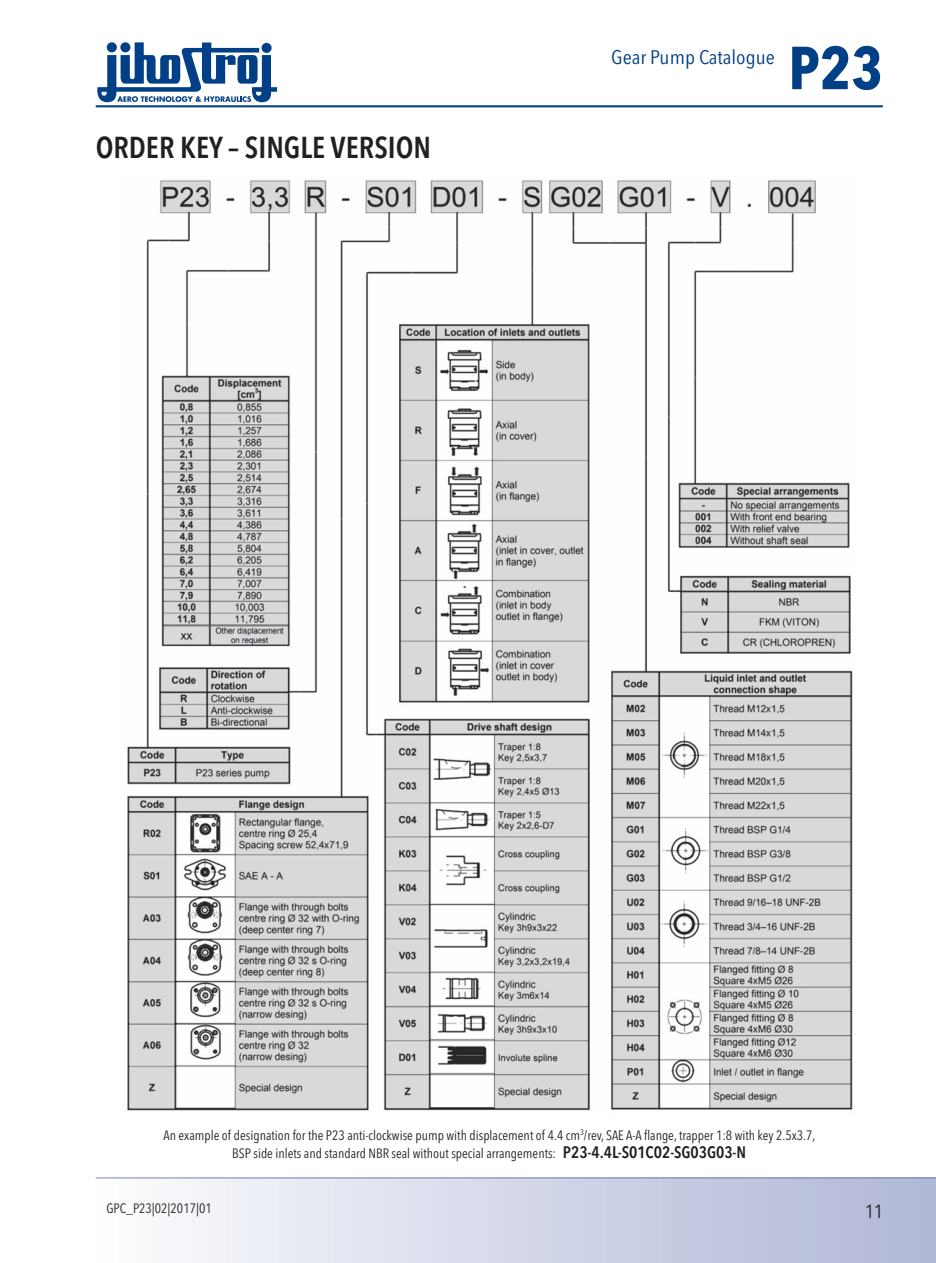
<style>
.page{position:relative;width:936px;height:1263px;background:#fff}
.page>*{position:absolute;margin:0;border:0;box-sizing:border-box;transform-origin:0 0}
.t1{font:700 60px "Avenir Next Condensed";color:#014086}
.t2{font:600 30px "Avenir Next Condensed";color:#231f20}
.t3{font:19.5px "Avenir Next Condensed";color:#014086;scale:1.1 1}
.t4{font:18.75px "Avenir Next Condensed";color:#231f20}
.t5{font:13.5px/18px "Avenir Next Condensed";color:#231f20;text-align:center}
.s1{font-weight:600;font-size:16.5px}
</style>
<div class="page">
<hr style="left:96px;top:105px;width:786px;height:2px;background:#014086">
<svg style="left:97px;top:43px;width:180px;height:59px"></svg>
<div style="left:96px;top:1178px;width:839px;height:85px;background:linear-gradient(to right,#fcfcfe,#afb7d6)"></div>
<hr style="left:96px;top:1177px;width:839px;height:1px;background:#7585b5">
<img style="left:127px;top:180px;width:726px;height:931px">
<h2 class="t2" style="left:96px;top:121px;width:337px">ORDER KEY – SINGLE VERSION</h2>
<h3 class="t3" style="left:611px;top:40px;width:150px">Gear Pump Catalogue</h3>
<h1 class="t1" style="left:788px;top:31px;width:96px">P23</h1>
<p class="t5" style="left:163px;top:1126px;width:653px">An example of designation for the P23 anti-clockwise pump with displacement of 4.4 cm<sup>3</sup>/rev, SAE A-A flange, trapper 1:8 with key 2.5x3.7,<br>BSP side inlets and standard NBR seal without special arrangements: <span class="s1">P23-4.4L-S01C02-SG03G03-N</span></p>
<p class="t5" style="left:106px;top:1198px;width:107px">GPC_P23|02|2017|01</p>
<h3 class="t4" style="left:865px;top:1195px;width:19px">11</h3>
</div>
